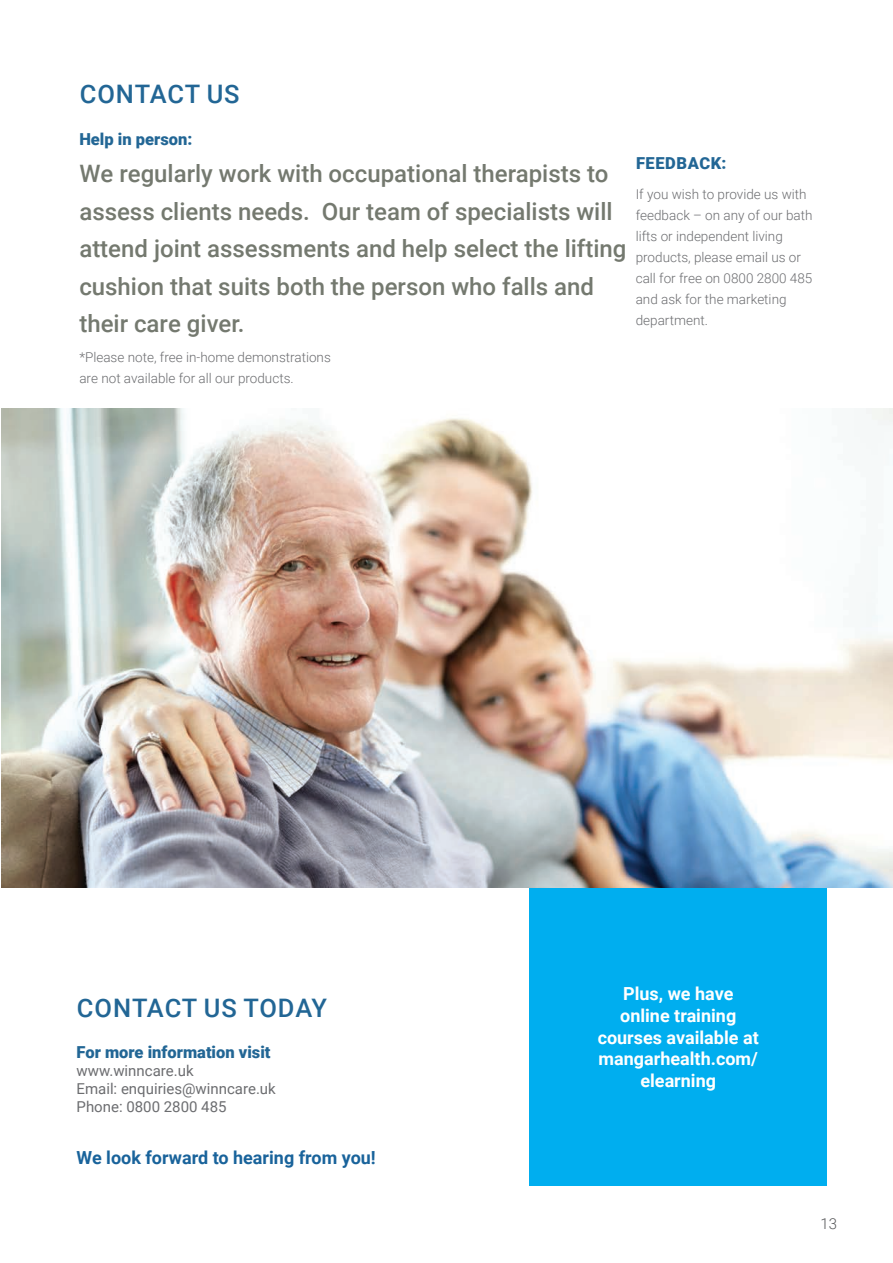
<style>
.page{position:relative;width:893px;height:1263px;background:#fff}
.page>*{position:absolute;margin:0;border:0;box-sizing:border-box;transform-origin:0 0}
.t1{font:500 25.5px "Roboto";letter-spacing:.035em;color:#226695}
.t2{font:500 24px/37.5px "Roboto";color:#74796f}
.t3{font:700 18px/21.6px "Roboto";color:#fff;text-align:center}
.t4{font:700 18px "Roboto";color:#19639b}
.t5{font:900 16.5px "Roboto";color:#226695}
.t6{font:900 16.5px "Roboto";letter-spacing:.035em;color:#226695}
.t7{font:15px/18px "Roboto";color:#6c6d70}
.t8{font:300 15px "Roboto";color:#57585a}
.t9{font:300 13.5px/21px "Roboto";color:#6c6d70}
</style>
<div class="page">
<img style="left:1px;top:408px;width:892px;height:480px">
<div style="left:529px;top:888px;width:298px;height:297px;background:#00aeef"></div>
<h1 class="t1" style="left:80px;top:76px;width:161px">CONTACT US</h1>
<p class="t5" style="left:79px;top:127px;width:114px">Help in person:</p>
<h2 class="t2" style="left:79px;top:154px;width:549px">We regularly work with occupational therapists to assess clients needs. Our team of specialists will attend joint assessments and help select the lifting cushion that suits both the person who falls and their care giver.</h2>
<p class="t9" style="left:79px;top:346px;width:253px">*Please note, free in-home demonstrations are not available for all our products.</p>
<p class="t6" style="left:636px;top:152px;width:92px">FEEDBACK:</p>
<p class="t9" style="left:636px;top:183px;width:178px">If you wish to provide us with feedback – on any of our bath lifts or independent living products, please email us or call for free on 0800 2800 485 and ask for the marketing department.</p>
<h1 class="t1" style="left:77px;top:990px;width:251px">CONTACT US TODAY</h1>
<p class="t5" style="left:77px;top:1040px;width:196px">For more information visit</p>
<p class="t7" style="left:77px;top:1061px;width:201px">www.winncare.uk<br>Email: enquiries@winncare.uk<br>Phone: 0800 2800 485</p>
<h3 class="t4" style="left:77px;top:1145px;width:301px">We look forward to hearing from you!</h3>
<h3 class="t3" style="left:598px;top:982px;width:163px">Plus, we have online training courses available at mangarhealth.com/ elearning</h3>
<p class="t8" style="left:820px;top:1213px;width:18px">13</p>
</div>
